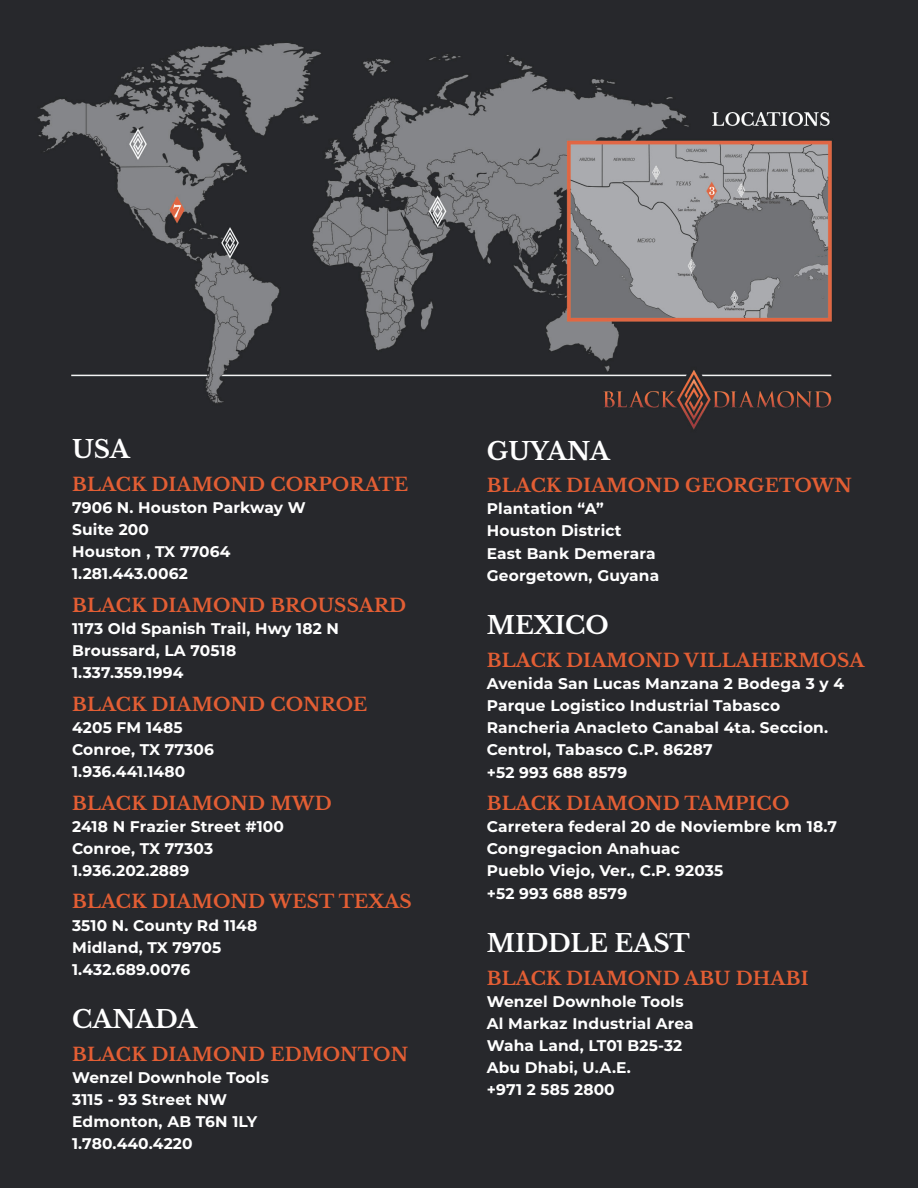
<style>
.page{position:relative;width:918px;height:1188px;background:#fff}
.page>*{position:absolute;margin:0;border:0;box-sizing:border-box;transform-origin:0 0}
.t1{font:700 24.75px "Libre Baskerville";color:#fff}
.t2{font:700 18.6px "Libre Baskerville";letter-spacing:.01em;color:#e35e34}
.t3{font:700 15.45px/22.2px "Montserrat";letter-spacing:.01em;color:#fff}
.t4{font:700 13.5px "Libre Baskerville";color:#fff}
</style>
<div class="page">
<img style="left:0;top:0;width:918px;height:1188px">
<h1 class="t1" style="left:72px;top:434px;width:59px">USA</h1>
<p class="t2" style="left:72px;top:473px;width:338px">BLACK DIAMOND CORPORATE</p>
<p class="t3" style="left:72px;top:496px;width:235px">7906 N. Houston Parkway W<br>Suite 200<br>Houston , TX 77064<br>1.281.443.0062</p>
<p class="t2" style="left:72px;top:594px;width:336px">BLACK DIAMOND BROUSSARD</p>
<p class="t3" style="left:72px;top:617px;width:268px">1173 Old Spanish Trail, Hwy 182 N<br>Broussard, LA 70518<br>1.337.359.1994</p>
<p class="t2" style="left:72px;top:693px;width:297px">BLACK DIAMOND CONROE</p>
<p class="t3" style="left:72px;top:716px;width:143px">4205 FM 1485<br>Conroe, TX 77306<br>1.936.441.1480</p>
<p class="t2" style="left:72px;top:792px;width:261px">BLACK DIAMOND MWD</p>
<p class="t3" style="left:72px;top:814px;width:213px">2418 N Frazier Street #100<br>Conroe, TX 77303<br>1.936.202.2889</p>
<p class="t2" style="left:72px;top:890px;width:341px">BLACK DIAMOND WEST TEXAS</p>
<p class="t3" style="left:72px;top:913px;width:187px">3510 N. County Rd 1148<br>Midland, TX 79705<br>1.432.689.0076</p>
<h1 class="t1" style="left:72px;top:1004px;width:127px">CANADA</h1>
<p class="t2" style="left:72px;top:1043px;width:338px">BLACK DIAMOND EDMONTON</p>
<p class="t3" style="left:72px;top:1065px;width:198px">Wenzel Downhole Tools<br>3115 - 93 Street NW<br>Edmonton, AB T6N 1LY<br>1.780.440.4220</p>
<p class="t4" style="left:74px;top:1133px;width:10px">2</p>
<h1 class="t1" style="left:487px;top:436px;width:125px">GUYANA</h1>
<p class="t2" style="left:487px;top:474px;width:367px">BLACK DIAMOND GEORGETOWN</p>
<p class="t3" style="left:487px;top:497px;width:174px">Plantation “A”<br>Houston District<br>East Bank Demerara<br>Georgetown, Guyana</p>
<h1 class="t1" style="left:487px;top:610px;width:124px">MEXICO</h1>
<p class="t2" style="left:487px;top:649px;width:379px">BLACK DIAMOND VILLAHERMOSA</p>
<p class="t3" style="left:487px;top:672px;width:359px">Avenida San Lucas Manzana 2 Bodega 3 y 4<br>Parque Logistico Industrial Tabasco<br>Rancheria Anacleto Canabal 4ta. Seccion.<br>Centrol, Tabasco C.P. 86287<br>+52 993 688 8579</p>
<p class="t2" style="left:487px;top:792px;width:304px">BLACK DIAMOND TAMPICO</p>
<p class="t3" style="left:487px;top:815px;width:352px">Carretera federal 20 de Noviembre km 18.7<br>Congregacion Anahuac<br>Pueblo Viejo, Ver., C.P. 92035<br>+52 993 688 8579</p>
<h1 class="t1" style="left:487px;top:928px;width:205px">MIDDLE EAST</h1>
<p class="t2" style="left:487px;top:967px;width:323px">BLACK DIAMOND ABU DHABI</p>
<p class="t3" style="left:487px;top:989px;width:208px">Wenzel Downhole Tools<br>Al Markaz Industrial Area<br>Waha Land, LT01 B25-32<br>Abu Dhabi, U.A.E.<br>+971 2 585 2800</p>
</div>
